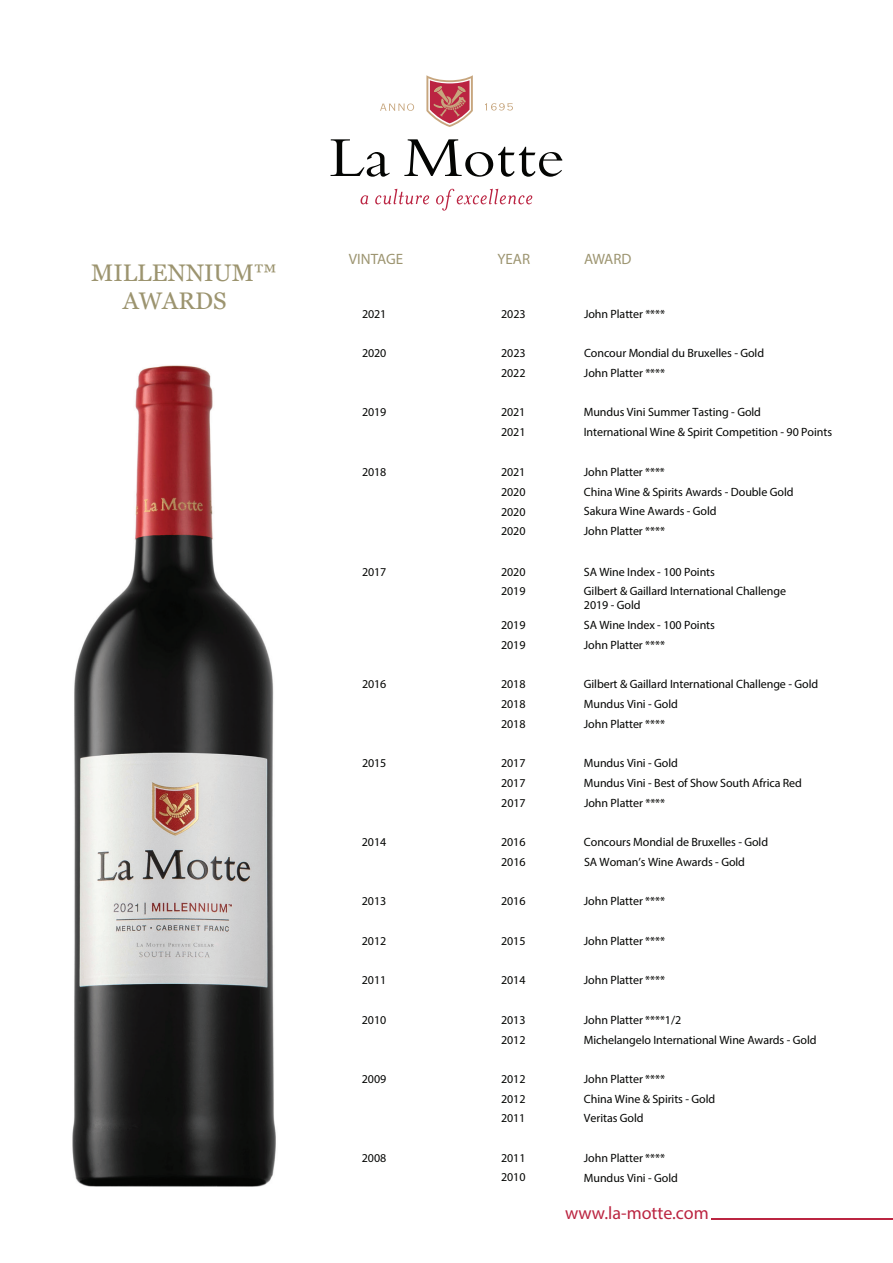
<style>
.page{position:relative;width:893px;height:1263px;background:#fff}
.page>*{position:absolute;margin:0;border:0;box-sizing:border-box;transform-origin:0 0}
.t1{font:24px/28.5px "Georgia";color:#9c946f}
.t2{font:18px "Myriad Pro";color:#bb2541}
.t3{font:15px "Myriad Pro";color:#9d9571}
.t4{font:12px/14.4px "Myriad Pro";letter-spacing:-.005em;color:#040503}
</style>
<div class="page">
<hr style="left:711px;top:1218px;width:182px;height:1px;background:#bb2541">
<svg style="left:404px;top:139px;width:158px;height:38px"></svg>
<svg style="left:331px;top:139px;width:59px;height:38px"></svg>
<svg style="left:380px;top:75px;width:133px;height:52px"></svg>
<svg style="left:360px;top:195px;width:8px;height:9px"></svg>
<svg style="left:375px;top:189px;width:54px;height:15px"></svg>
<svg style="left:436px;top:189px;width:96px;height:22px"></svg>
<img style="left:72px;top:365px;width:204px;height:822px">
<h1 class="t1" style="left:123px;top:259px;width:155px;text-indent:-32px">MILLENNIUM™<br>AWARDS</h1>
<p class="t3" style="left:349px;top:250px;width:56px">VINTAGE</p>
<p class="t3" style="left:498px;top:250px;width:34px">YEAR</p>
<p class="t3" style="left:584px;top:250px;width:49px">AWARD</p>
<p class="t4" style="left:362px;top:306px;width:26px">2021</p>
<p class="t4" style="left:501px;top:306px;width:26px">2023</p>
<p class="t4" style="left:584px;top:306px;width:83px">John Platter ****</p>
<p class="t4" style="left:362px;top:346px;width:26px">2020</p>
<p class="t4" style="left:501px;top:346px;width:26px">2023</p>
<p class="t4" style="left:584px;top:346px;width:182px">Concour Mondial du Bruxelles - Gold</p>
<p class="t4" style="left:501px;top:366px;width:26px">2022</p>
<p class="t4" style="left:584px;top:366px;width:83px">John Platter ****</p>
<p class="t4" style="left:362px;top:405px;width:26px">2019</p>
<p class="t4" style="left:501px;top:405px;width:26px">2021</p>
<p class="t4" style="left:584px;top:405px;width:179px">Mundus Vini Summer Tasting - Gold</p>
<p class="t4" style="left:501px;top:425px;width:26px">2021</p>
<p class="t4" style="left:584px;top:425px;width:250px">International Wine &amp; Spirit Competition - 90 Points</p>
<p class="t4" style="left:362px;top:465px;width:26px">2018</p>
<p class="t4" style="left:501px;top:465px;width:26px">2021</p>
<p class="t4" style="left:584px;top:465px;width:83px">John Platter ****</p>
<p class="t4" style="left:501px;top:484px;width:26px">2020</p>
<p class="t4" style="left:584px;top:484px;width:211px">China Wine &amp; Spirits Awards - Double Gold</p>
<p class="t4" style="left:501px;top:504px;width:26px">2020</p>
<p class="t4" style="left:584px;top:504px;width:134px">Sakura Wine Awards - Gold</p>
<p class="t4" style="left:501px;top:524px;width:26px">2020</p>
<p class="t4" style="left:584px;top:523px;width:83px">John Platter ****</p>
<p class="t4" style="left:362px;top:564px;width:26px">2017</p>
<p class="t4" style="left:501px;top:564px;width:26px">2020</p>
<p class="t4" style="left:584px;top:564px;width:132px">SA Wine Index - 100 Points</p>
<p class="t4" style="left:501px;top:584px;width:26px">2019</p>
<p class="t4" style="left:584px;top:584px;width:204px">Gilbert &amp; Gaillard International Challenge<br>2019 - Gold</p>
<p class="t4" style="left:501px;top:618px;width:26px">2019</p>
<p class="t4" style="left:584px;top:618px;width:132px">SA Wine Index - 100 Points</p>
<p class="t4" style="left:501px;top:637px;width:26px">2019</p>
<p class="t4" style="left:584px;top:637px;width:83px">John Platter ****</p>
<p class="t4" style="left:362px;top:677px;width:26px">2016</p>
<p class="t4" style="left:501px;top:677px;width:26px">2018</p>
<p class="t4" style="left:584px;top:677px;width:236px">Gilbert &amp; Gaillard International Challenge - Gold</p>
<p class="t4" style="left:501px;top:697px;width:26px">2018</p>
<p class="t4" style="left:584px;top:697px;width:96px">Mundus Vini - Gold</p>
<p class="t4" style="left:501px;top:716px;width:26px">2018</p>
<p class="t4" style="left:584px;top:716px;width:83px">John Platter ****</p>
<p class="t4" style="left:362px;top:756px;width:26px">2015</p>
<p class="t4" style="left:501px;top:756px;width:26px">2017</p>
<p class="t4" style="left:584px;top:756px;width:96px">Mundus Vini - Gold</p>
<p class="t4" style="left:501px;top:775px;width:26px">2017</p>
<p class="t4" style="left:584px;top:775px;width:220px">Mundus Vini - Best of Show South Africa Red</p>
<p class="t4" style="left:501px;top:795px;width:26px">2017</p>
<p class="t4" style="left:584px;top:795px;width:83px">John Platter ****</p>
<p class="t4" style="left:362px;top:835px;width:26px">2014</p>
<p class="t4" style="left:501px;top:835px;width:26px">2016</p>
<p class="t4" style="left:584px;top:835px;width:186px">Concours Mondial de Bruxelles - Gold</p>
<p class="t4" style="left:501px;top:854px;width:26px">2016</p>
<p class="t4" style="left:584px;top:854px;width:163px">SA Woman’s Wine Awards - Gold</p>
<p class="t4" style="left:362px;top:894px;width:26px">2013</p>
<p class="t4" style="left:501px;top:894px;width:26px">2016</p>
<p class="t4" style="left:584px;top:894px;width:83px">John Platter ****</p>
<p class="t4" style="left:362px;top:933px;width:26px">2012</p>
<p class="t4" style="left:501px;top:933px;width:26px">2015</p>
<p class="t4" style="left:584px;top:933px;width:83px">John Platter ****</p>
<p class="t4" style="left:362px;top:973px;width:26px">2011</p>
<p class="t4" style="left:501px;top:973px;width:26px">2014</p>
<p class="t4" style="left:584px;top:973px;width:83px">John Platter ****</p>
<p class="t4" style="left:362px;top:1012px;width:26px">2010</p>
<p class="t4" style="left:501px;top:1012px;width:26px">2013</p>
<p class="t4" style="left:584px;top:1012px;width:99px">John Platter ****1/2</p>
<p class="t4" style="left:501px;top:1032px;width:26px">2012</p>
<p class="t4" style="left:584px;top:1032px;width:234px">Michelangelo International Wine Awards - Gold</p>
<p class="t4" style="left:362px;top:1072px;width:26px">2009</p>
<p class="t4" style="left:501px;top:1072px;width:26px">2012</p>
<p class="t4" style="left:584px;top:1072px;width:83px">John Platter ****</p>
<p class="t4" style="left:501px;top:1091px;width:26px">2012</p>
<p class="t4" style="left:584px;top:1091px;width:133px">China Wine &amp; Spirits - Gold</p>
<p class="t4" style="left:501px;top:1111px;width:26px">2011</p>
<p class="t4" style="left:584px;top:1111px;width:61px">Veritas Gold</p>
<p class="t4" style="left:362px;top:1150px;width:26px">2008</p>
<p class="t4" style="left:501px;top:1150px;width:26px">2011</p>
<p class="t4" style="left:584px;top:1150px;width:83px">John Platter ****</p>
<p class="t4" style="left:501px;top:1170px;width:26px">2010</p>
<p class="t4" style="left:584px;top:1171px;width:96px">Mundus Vini - Gold</p>
<h2 class="t2" style="left:565px;top:1202px;width:145px">www.la-motte.com</h2>
</div>
